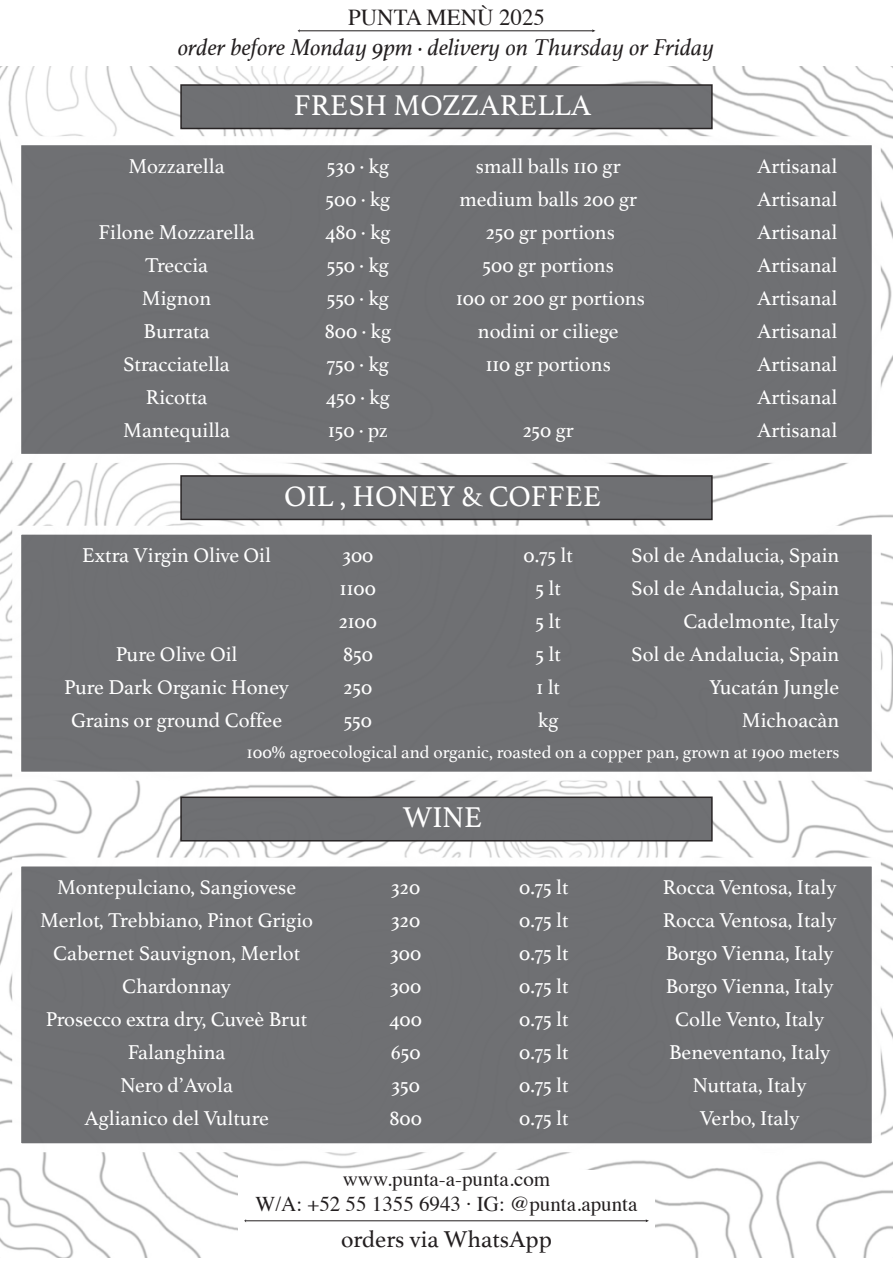
<style>
.page{position:relative;width:893px;height:1263px;background:#fff}
.page>*{position:absolute;margin:0;border:0;box-sizing:border-box;transform-origin:0 0}
.t1{font:30px "Athelas";color:#fff}
.t2{font:italic 24px "Athelas";color:#231f20}
.t3{font:24px "Athelas";color:#231f20}
.t4{font:22.8px "Times";color:#231f20}
.t5{font:21px/33px "Athelas";color:#fff;text-align:center}
.t6{font:21px/25.2px "Times";color:#231f20;text-align:center}
.t7{font:18px "Athelas";color:#fff}
</style>
<div class="page">
<img style="left:0;top:66px;width:893px;height:1192px">
<div style="left:238px;top:1170px;width:417px;height:88px;background:#fff"></div>
<hr style="left:245px;top:1220px;width:402px;height:1px;background:#231f20">
<hr style="left:299px;top:31px;width:294px;height:1px;background:#231f20">
<div style="left:12px;top:136px;width:869px;height:327px;background:#6c6d70;border:9px solid #fff"></div>
<div style="left:180px;top:84px;width:533px;height:45px;background:#6c6d70;border:2px solid #231f20"></div>
<div style="left:12px;top:857px;width:869px;height:295px;background:#6c6d70;border:9px solid #fff"></div>
<div style="left:180px;top:796px;width:533px;height:45px;background:#6c6d70;border:2px solid #231f20"></div>
<div style="left:180px;top:475px;width:533px;height:45px;background:#6c6d70;border:2px solid #231f20"></div>
<div style="left:12px;top:526px;width:869px;height:255px;background:#6c6d70;border:9px solid #fff"></div>
<p class="t4" style="left:348px;top:-4px;width:198px">PUNTA MENÙ 2025</p>
<p class="t2" style="left:178px;top:28px;width:538px">order before Monday 9pm · delivery on Thursday or Friday</p>
<p class="t5" style="left:129px;top:149px;width:97px">Mozzarella</p>
<p class="t5" style="left:98px;top:215px;width:158px">Filone Mozzarella<br>Treccia<br>Mignon<br>Burrata<br>Stracciatella<br>Ricotta<br>Mantequilla</p>
<h1 class="t1" style="left:294px;top:81px;width:299px">FRESH MOZZARELLA</h1>
<p class="t5" style="left:456px;top:149px;width:190px">small balls 110 gr medium balls 200 gr<br>250 gr portions<br>500 gr portions<br>100 or 200 gr portions nodini or ciliege<br>110 gr portions</p>
<p class="t5" style="left:325px;top:149px;width:68px;text-align:justify">530 · kg 500 · kg 480 · kg 550 · kg 550 · kg 800 · kg 750 · kg 450 · kg 150 · pz</p>
<p class="t5" style="left:757px;top:149px;width:82px;text-align:justify">Artisanal Artisanal Artisanal Artisanal Artisanal Artisanal Artisanal Artisanal Artisanal</p>
<p class="t5" style="left:523px;top:413px;width:53px">250 gr</p>
<h1 class="t1" style="left:284px;top:472px;width:319px">OIL , HONEY &amp; COFFEE</h1>
<p class="t5" style="left:524px;top:538px;width:51px">0.75 lt<br>5 lt<br>5 lt<br>5 lt<br>1 lt<br>kg</p>
<p class="t7" style="left:247px;top:737px;width:594px">100% agroecological and organic, roasted on a copper pan, grown at 1900 meters</p>
<p class="t5" style="left:82px;top:538px;width:190px">Extra Virgin Olive Oil</p>
<p class="t5" style="left:631px;top:538px;width:210px;text-align:right">Sol de Andalucia, Spain<br>Sol de Andalucia, Spain<br>Cadelmonte, Italy<br>Sol de Andalucia, Spain<br>Yucatán Jungle<br>Michoacàn</p>
<p class="t5" style="left:339px;top:538px;width:40px;text-align:left">300<br>1100<br>2100<br>850<br>250<br>550</p>
<p class="t5" style="left:64px;top:637px;width:226px">Pure Olive Oil<br>Pure Dark Organic Honey<br>Grains or ground Coffee</p>
<h1 class="t1" style="left:403px;top:794px;width:81px">WINE</h1>
<p class="t5" style="left:40px;top:870px;width:274px">Montepulciano, Sangiovese<br>Merlot, Trebbiano, Pinot Grigio<br>Cabernet Sauvignon, Merlot<br>Chardonnay<br>Prosecco extra dry, Cuveè Brut<br>Falanghina<br>Nero d’Avola<br>Aglianico del Vulture</p>
<p class="t5" style="left:519px;top:870px;width:51px;text-align:justify">0.75 lt 0.75 lt 0.75 lt 0.75 lt 0.75 lt 0.75 lt 0.75 lt 0.75 lt</p>
<p class="t5" style="left:389px;top:870px;width:34px;text-align:justify">320<br>320<br>300<br>300<br>400<br>650<br>350<br>800</p>
<p class="t6" style="left:256px;top:1164px;width:383px">www.punta-a-punta.com<br>W/A: +52 55 1355 6943 · IG: @punta.apunta</p>
<p class="t3" style="left:341px;top:1220px;width:212px">orders via WhatsApp</p>
<p class="t5" style="left:663px;top:870px;width:175px">Rocca Ventosa, Italy<br>Rocca Ventosa, Italy<br>Borgo Vienna, Italy<br>Borgo Vienna, Italy<br>Colle Vento, Italy<br>Beneventano, Italy<br>Nuttata, Italy<br>Verbo, Italy</p>
</div>
